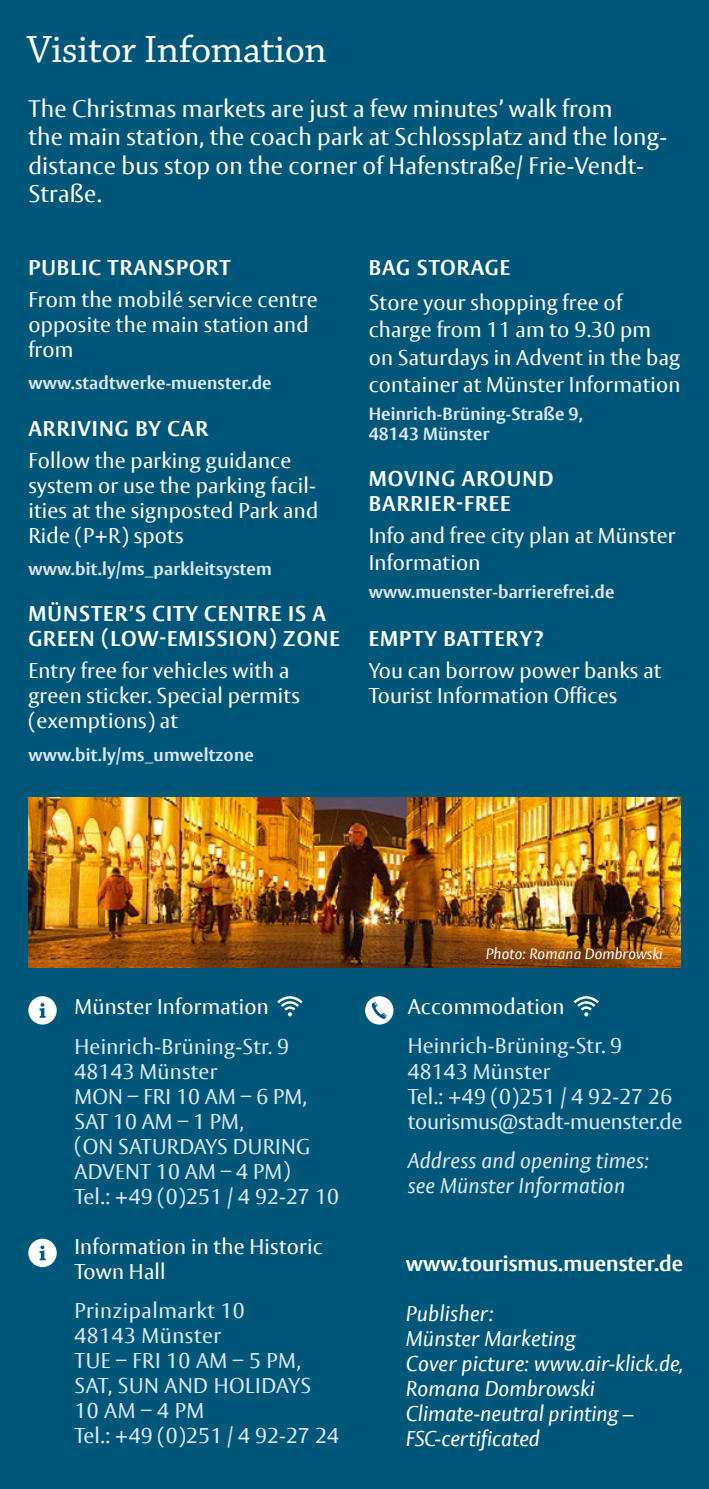
<style>
.page{position:relative;width:709px;height:1489px;background:#fff}
.page>*{position:absolute;margin:0;border:0;box-sizing:border-box;transform-origin:0 0}
.t1{font:40px "Chaparral Pro";letter-spacing:-.01em;color:#fff}
.t2{font:23.75px/28.2px "Vesta Pro";letter-spacing:.01em;color:#fff}
.t3{font:21.25px/25px "Vesta Pro";letter-spacing:.01em;color:#fff}
.t4{font:21.25px/25px "Vesta Pro";letter-spacing:.01em;color:#dce9f8}
.t5{font:700 21.25px/25px "Vesta Pro";letter-spacing:.05em;color:#fff}
.t6{font:italic 21.25px/25px "Vesta Pro";color:#fff}
.t7{font:italic 21.25px/25px "Vesta Pro";letter-spacing:.01em;color:#dce9f8}
.t8{font:700 21.25px "Vesta Pro";color:#fff}
.t9{font:700 17.5px/20px "Vesta Pro";letter-spacing:.01em;color:#dce9f8}
.t10{font:italic 15px "Vesta Pro";letter-spacing:.005em;color:#fff}
</style>
<div class="page">
<div style="left:0;top:0;width:709px;height:1488px;background:#00577a"></div>
<div style="left:28px;top:996px;width:29px;height:28px;background:#fff;border-radius:50%"></div>
<svg style="left:39px;top:1003px;width:7px;height:14px"></svg>
<div style="left:365px;top:996px;width:28px;height:28px;background:#fff;border-radius:50%"></div>
<div style="left:28px;top:1238px;width:29px;height:28px;background:#fff;border-radius:50%"></div>
<svg style="left:39px;top:1245px;width:7px;height:15px"></svg>
<img style="left:28px;top:797px;width:652px;height:170px">
<svg style="left:573px;top:996px;width:26px;height:20px"></svg>
<svg style="left:277px;top:996px;width:25px;height:20px"></svg>
<svg style="left:371px;top:1002px;width:16px;height:16px"></svg>
<h1 class="t1" style="left:27px;top:27px;width:301px">Visitor Infomation</h1>
<p class="t2" style="left:28px;top:94px;width:640px">The Christmas markets are just a few minutes’ walk from<br>the main station, the coach park at Schlossplatz and the long&shy;distance bus stop on the corner of H afenstraße/ Frie-Vendt-Straße.</p>
<p class="t5" style="left:28px;top:255px;width:14px">Pub</p>
<p class="t5" style="left:70px;top:255px;width:64px">lic Trans</p>
<p class="t5" style="left:176px;top:255px;width:28px">port</p>
<p class="t3" style="left:28px;top:287px;width:291px">From the mobilé service centre opposite the main station and from</p>
<p class="t9" style="left:28px;top:373px;width:245px">www.stadtwerke-muenster.de</p>
<p class="t5" style="left:28px;top:415px;width:154px">Arriving by car</p>
<p class="t3" style="left:28px;top:447px;width:291px">Follow the parking guidance system or use the parking facil&shy;ities at the signposted Park and<br>Ride (P+R) spots</p>
<p class="t9" style="left:28px;top:558px;width:245px">www.bit.ly/ms_parkleitsystem</p>
<p class="t5" style="left:28px;top:601px;width:313px">Münster’s city centre is a<br>Green (low-emission) Zone</p>
<p class="t3" style="left:28px;top:658px;width:273px">Entry free for vehicles with a green sticker. Special permits (exemptions) at</p>
<p class="t9" style="left:28px;top:744px;width:227px">www.bit.ly/ms_umweltzone</p>
<p class="t5" style="left:369px;top:255px;width:63px">Bag stora</p>
<p class="t5" style="left:485px;top:255px;width:25px">ge</p>
<p class="t3" style="left:369px;top:288px;width:313px;line-height:27.5px">Store your shopping free of charge from 11 am to 9.30 pm on Saturdays in Advent in the bag container at Münster Information</p>
<p class="t9" style="left:369px;top:403px;width:216px">Heinrich-Brüning-Straße 9,<br>48143 Münster</p>
<p class="t5" style="left:369px;top:465px;width:143px">Moving around barrier-free</p>
<p class="t3" style="left:369px;top:521px;width:308px;line-height:27.5px">Info and free city plan at Münster<br>Information</p>
<p class="t9" style="left:369px;top:581px;width:247px">www.muenster-barrierefrei.de</p>
<p class="t5" style="left:369px;top:626px;width:177px">EMPTY BATTERY?</p>
<p class="t3" style="left:369px;top:658px;width:294px">You can borrow power banks at<br>Tourist I nformation Offices</p>
<p class="t3" style="left:74px;top:994px;width:196px">Münster Information</p>
<p class="t4" style="left:74px;top:1033px;width:266px">Heinrich-Brüning-Str. 9<br>48143 Münster<br>Mon – Fri 10 am – 6 pm,<br>Sat 10 am – 1 pm,<br>(on Saturdays during<br>Advent 10 am – 4 pm)<br>Tel.: +49 (0)251 / 4 92-27 10</p>
<p class="t3" style="left:74px;top:1233px;width:250px">Information in the Historic<br>Town Hall</p>
<p class="t4" style="left:74px;top:1297px;width:266px">Prinzipalmarkt 10<br>48143 Münster<br>Tue – Fri 10 am – 5 pm,<br>Sat, Sun and holidays<br>10 am – 4 pm<br>Tel.: +49 (0)251 / 4 92-27 24</p>
<p class="t10" style="left:486px;top:944px;width:178px">Photo: Romana Dombrowski</p>
<p class="t3" style="left:407px;top:994px;width:158px">Accommodation</p>
<p class="t4" style="left:407px;top:1033px;width:276px">Heinrich-Brüning-Str. 9<br>48143 Münster<br>Tel.: +49 (0)251 / 4 92-27 26 tourismus@stadt-muenster.de</p>
<p class="t7" style="left:407px;top:1147px;width:243px">Address and opening times: see Münster Information</p>
<p class="t8" style="left:406px;top:1250px;width:279px">www.tourismus.muenster.de</p>
<p class="t6" style="left:406px;top:1300px;width:279px">Publisher:<br>Münster Marketing<br>Cover picture: www.air-klick.de,<br>Romana Dombrowski<br>Climate-neutral printing –<br>FSC-certificated</p>
</div>
